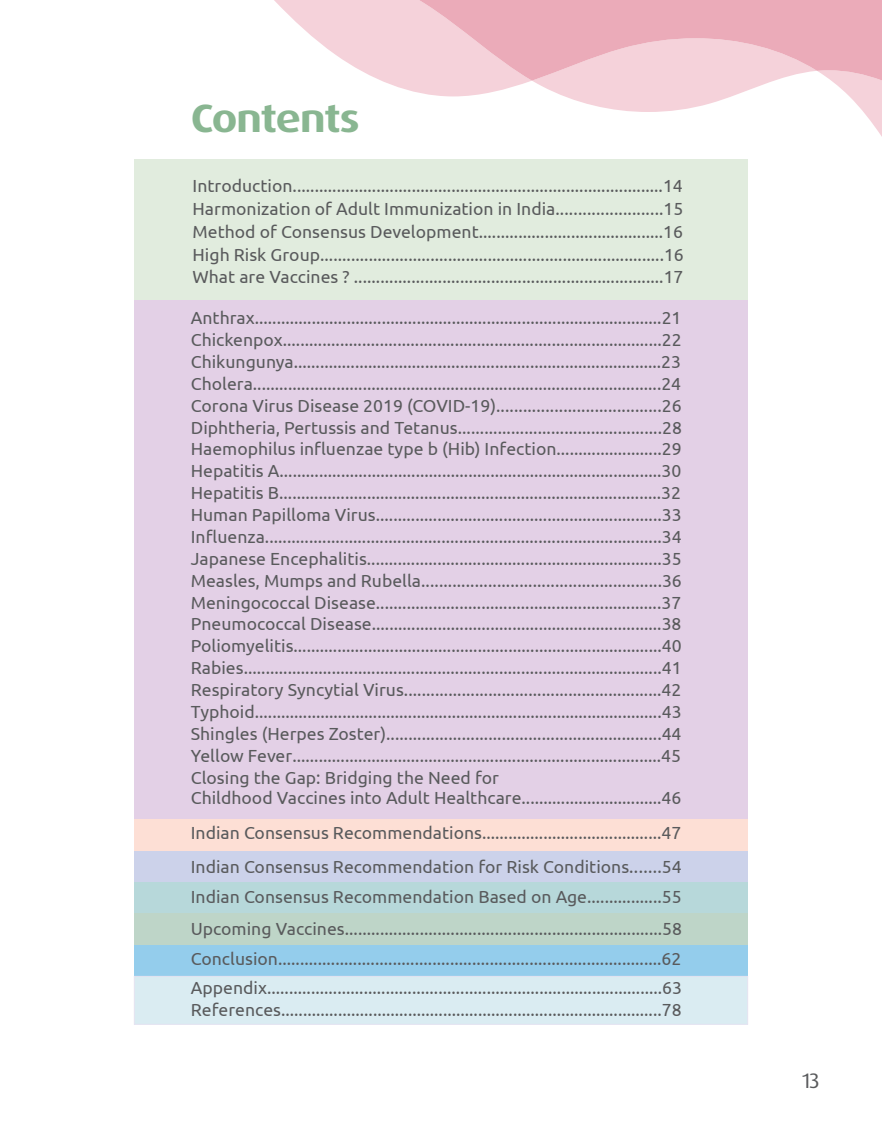
<style>
.page{position:relative;width:882px;height:1134px;background:#fff}
.page>*{position:absolute;margin:0;border:0;box-sizing:border-box;transform-origin:0 0}
.t1{font:700 expanded 39.38px "Dax Pro";letter-spacing:-.035em;color:#89b691}
.t2{font:21px "Dax Pro";color:#595a5c}
.t3{font:17.5px/21.9px "Ubuntu";color:#595a5c;text-align:justify}
</style>
<div class="page">
<svg style="left:274px;top:0;width:608px;height:137px"></svg>
<svg style="left:419px;top:0;width:463px;height:112px;background:#f1c6d0"></svg>
<div style="left:134px;top:160px;width:614px;height:140px;background:#e1ecde"></div>
<div style="left:134px;top:300px;width:614px;height:520px;background:#e3d0e6"></div>
<div style="left:134px;top:820px;width:614px;height:31px;background:#fddfd5"></div>
<div style="left:134px;top:851px;width:614px;height:31px;background:#ccd2ea"></div>
<div style="left:134px;top:882px;width:614px;height:31px;background:#b7d8da"></div>
<div style="left:134px;top:913px;width:614px;height:32px;background:#bed5c8"></div>
<div style="left:134px;top:945px;width:614px;height:31px;background:#94cdec"></div>
<div style="left:134px;top:976px;width:614px;height:49px;background:#daecf2;border:1px solid #e4e3f1"></div>
<h1 class="t1" style="left:191px;top:93px;width:170px">Contents</h1>
<p class="t3" style="left:193px;top:174px;width:493px;line-height:22.8px">Introduction....................................................................................14<br>Harmonization of Adult Immunization in India........................15<br>Method of Consensus Development..........................................16<br>High Risk Group..............................................................................16<br>What are Vaccines ? ......................................................................17</p>
<p class="t3" style="left:191px;top:307px;width:493px">Anthrax.............................................................................................21<br>Chickenpox......................................................................................22<br>Chikungunya....................................................................................23<br>Cholera.............................................................................................24<br>Corona Virus Disease 2019 (COVID-19).....................................26<br>Diphtheria, Pertussis and Tetanus..............................................28<br>Haemophilus influenzae type b (Hib) Infection........................29<br>Hepatitis A.......................................................................................30<br>Hepatitis B.......................................................................................32<br>Human Papilloma Virus.................................................................33<br>Influenza..........................................................................................34<br>Japanese Encephalitis...................................................................35<br>Measles, Mumps and Rubella......................................................36<br>Meningococcal Disease.................................................................37<br>Pneumococcal Disease..................................................................38<br>Poliomyelitis....................................................................................40<br>Rabies...............................................................................................41<br>Respiratory Syncytial Virus..........................................................42<br>Typhoid.............................................................................................43<br>Shingles (Herpes Zoster)..............................................................44<br>Yellow Fever....................................................................................45<br>Closing the Gap: Bridging the Need for</p>
<p class="t3" style="left:191px;top:779px;width:492px;line-height:35.7px">Childhood Vaccines into Adult Healthcare................................46<br>Indian Consensus Recommendations.........................................47</p>
<p class="t3" style="left:191px;top:851px;width:493px;line-height:30.4px">Indian Consensus Recommendation for Risk Conditions.......54<br>Indian Consensus Recommendation Based on Age.................55<br>Upcoming Vaccines........................................................................58<br>Conclusion.......................................................................................62<br>Appendix..........................................................................................63</p>
<p class="t3" style="left:191px;top:999px;width:492px">References.......................................................................................78</p>
<p class="t2" style="left:802px;top:1067px;width:19px">13</p>
</div>
